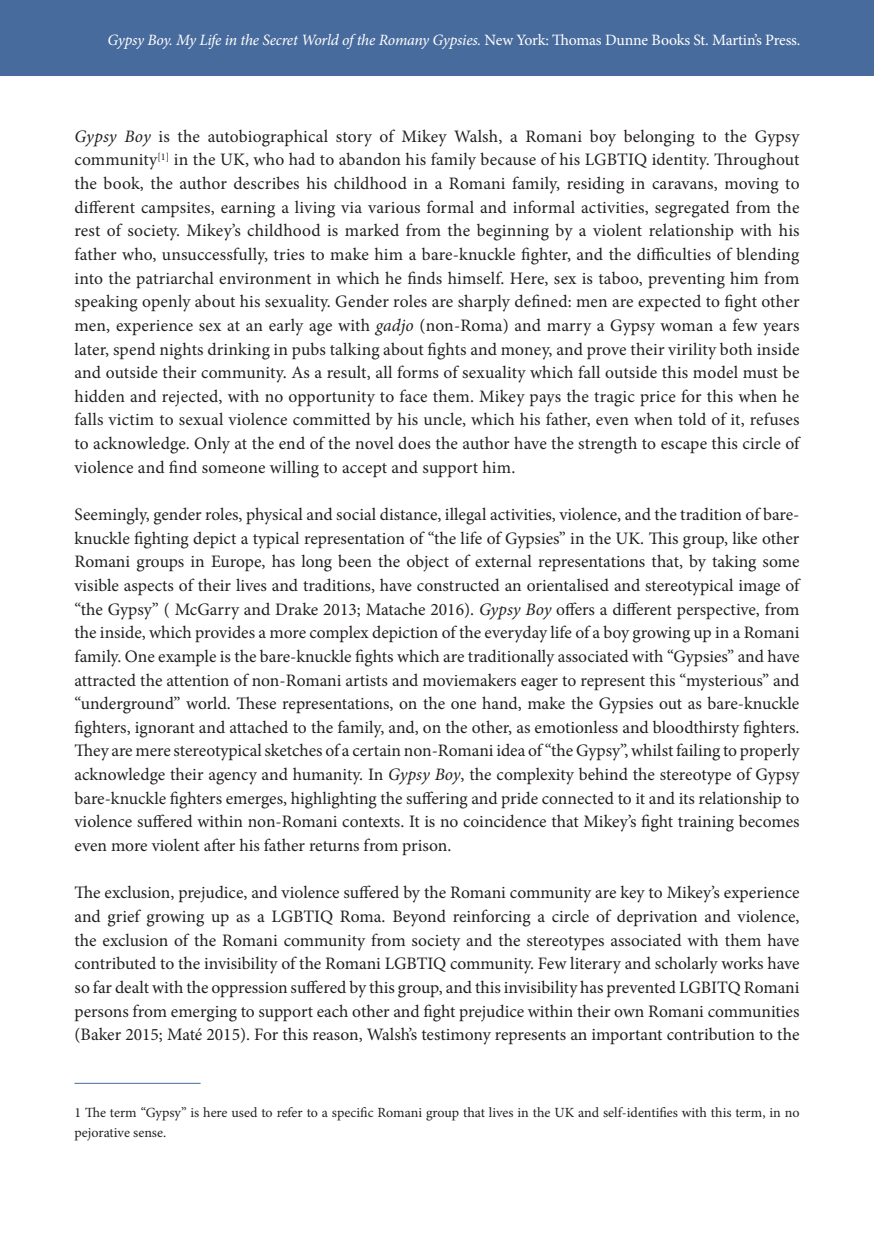
<style>
.page{position:relative;width:874px;height:1241px;background:#fff}
.page>*{position:absolute;margin:0;border:0;box-sizing:border-box;transform-origin:0 0}
.body_text{font:17.5px/23.6px "Minion Pro";color:#231f20;text-align:justify}
.Article_top_title{font:italic 15.75px "Minion Pro";letter-spacing:-.02em;color:#fff}
.Footnote{font:14px/19.2px "Minion Pro";color:#231f20}
.s1{font-style:normal}
.s2{font-style:italic}
</style>
<div class="page">
<div style="left:0;top:0;width:873px;height:75px;background:#486b9d"></div>
<hr style="left:74px;top:1082px;width:126px;height:1px;background:#486b9d">
<p class="Article_top_title" style="left:107px;top:29px;width:694px">Gypsy Boy. My Life in the Secret World of the Romany Gypsies. <span class="s1">New York: Thomas Dunne Books St. Martin’s Press.</span></p>
<p class="body_text" style="left:74px;top:124px;width:726px"><span class="s2">Gypsy Boy</span> is the autobiographical story of Mikey Walsh, a Romani boy belonging to the Gypsy community<sup>[1]</sup> in the UK, who had to abandon his family because of his LGBTIQ identity. Throughout the book, the author describes his childhood in a Romani family, residing in caravans, moving to different campsites, earning a living via various formal and informal activities, segregated from the rest of society. Mikey’s childhood is marked from the beginning by a violent relationship with his father who, unsuccessfully, tries to make him a bare-knuckle fighter, and the difficulties of blending into the patriarchal environment in which he finds himself. Here, sex is taboo, preventing him from speaking openly about his sexuality. Gender roles are sharply defined: men are expected to fight other men, experience sex at an early age with <span class="s2">gadjo</span> (non-Roma) and marry a Gypsy woman a few years later, spend nights drinking in pubs talking about fights and money, and prove their virility both inside and outside their community. As a result, all forms of sexuality which fall outside this model must be hidden and rejected, with no opportunity to face them. Mikey pays the tragic price for this when he falls victim to sexual violence committed by his uncle, which his father, even when told of it, refuses to acknowledge. Only at the end of the novel does the author have the strength to escape this circle of violence and find someone willing to accept and support him.</p>
<p class="body_text" style="left:74px;top:502px;width:726px">Seemingly, gender roles, physical and social distance, illegal activities, violence, and the tradition of bare&shy;knuckle fighting depict a typical representation of “the life of Gypsies” in the UK. This group, like other Romani groups in Europe, has long been the object of external representations that, by taking some visible aspects of their lives and traditions, have constructed an orientalised and stereotypical image of “the Gypsy” ( McGarry and Drake 2013; Matache 2016). <span class="s2">Gypsy Boy</span> offers a different perspective, from the inside, which provides a more complex depiction of the everyday life of a boy growing up in a Romani family. One example is the bare-knuckle fights which are traditionally associated with “Gypsies” and have attracted the attention of non-Romani artists and moviemakers eager to represent this “mysterious” and “underground” world. These representations, on the one hand, make the Gypsies out as bare-knuckle fighters, ignorant and attached to the family, and, on the other, as emotionless and bloodthirsty fighters.<br>They are mere stereotypical sketches of a certain non-Romani idea of “the Gypsy”, whilst failing to properly acknowledge their agency and humanity. In <span class="s2">Gypsy Boy</span>, the complexity behind the stereotype of Gypsy bare-knuckle fighters emerges, highlighting the suffering and pride connected to it and its relationship to violence suffered within non-Romani contexts. It is no coincidence that Mikey’s fight training becomes even more violent after his father returns from prison.</p>
<p class="body_text" style="left:74px;top:880px;width:726px">The exclusion, prejudice, and violence suffered by the Romani community are key to Mikey’s experience and grief growing up as a LGBTIQ Roma. Beyond reinforcing a circle of deprivation and violence, the exclusion of the Romani community from society and the stereotypes associated with them have contributed to the invisibility of the Romani LGBTIQ community. Few literary and scholarly works have so far dealt with the oppression suffered by this group, and this invisibility has prevented LGBITQ Romani persons from emerging to support each other and fight prejudice within their own Romani communities (Baker 2015; Maté 2015). For this reason, Walsh’s testimony represents an important contribution to the</p>
<p class="Footnote" style="left:74px;top:1103px;width:726px">1 The term “Gypsy” is here used to refer to a specific Romani group that lives in the UK and self-identifies with this term, in no pejorative sense.</p>
</div>
